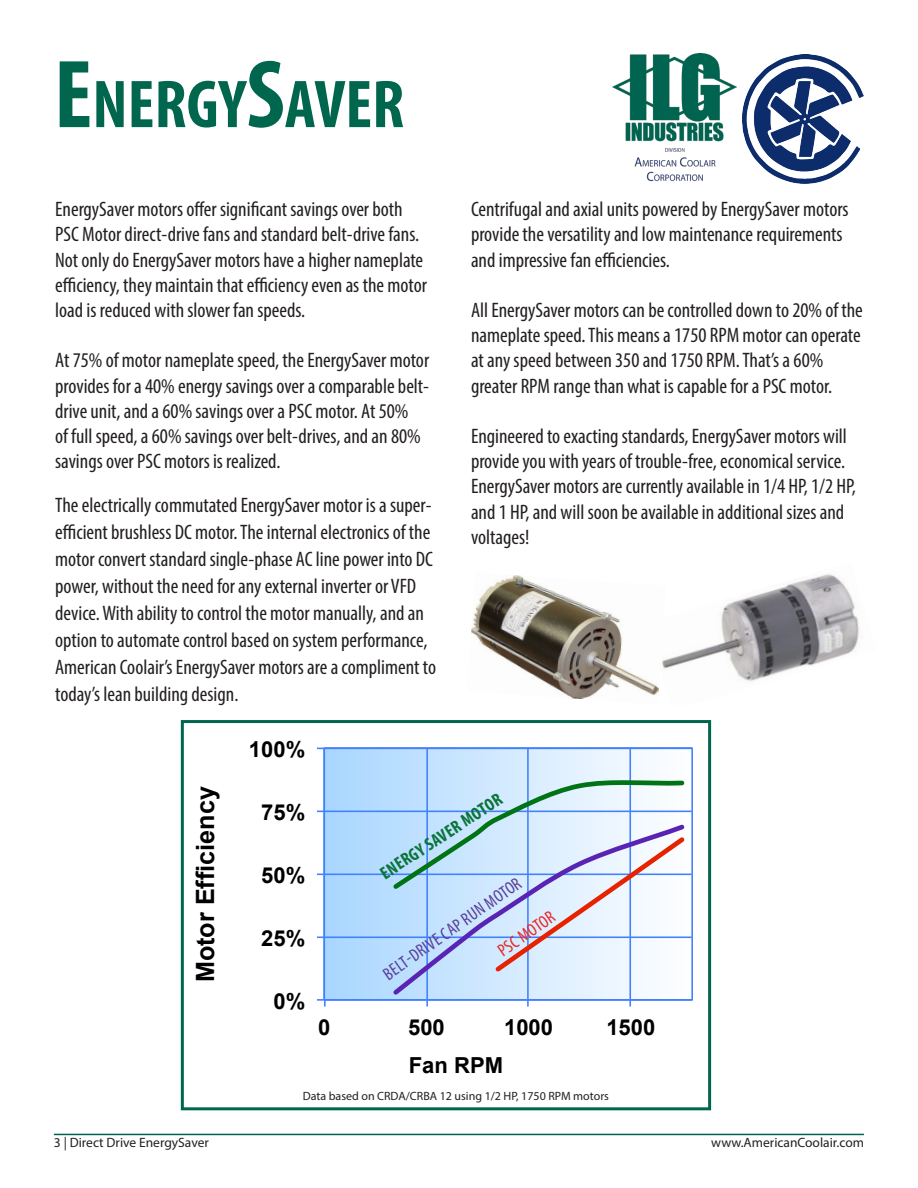
<style>
.page{position:relative;width:918px;height:1188px;background:#fff}
.page>*{position:absolute;margin:0;border:0;box-sizing:border-box;transform-origin:0 0}
.t1{font:700 condensed 68.25px "Myriad Pro";color:#00664d}
.t2{font:700 25.2px "Arial";color:#000}
.t3{font:700 22.05px "Arial";color:#000}
.t4{font:condensed 21px/25.2px "Myriad Pro";color:#231f20}
.t5{font:condensed 18px "Myriad Pro";color:#593f99}
.t6{font:700 condensed 18px "Myriad Pro";color:#0a753b}
.t7{font:condensed 18px "Myriad Pro";color:#e62925}
.t8{font:13.5px "Myriad Pro";color:#231f20}
.t9{font:12px "Myriad Pro";color:#231f20}
.s1{font-size:97.5px}
</style>
<div class="page">
<img style="left:743px;top:55px;width:121px;height:128px">
<img style="left:613px;top:54px;width:124px;height:128px">
<hr style="left:54px;top:1134px;width:810px;height:1px;background:#006350">
<img style="left:666px;top:574px;width:193px;height:107px">
<img style="left:471px;top:575px;width:195px;height:124px">
<svg style="left:317px;top:720px;width:395px;height:373px"></svg>
<div style="left:181px;top:720px;width:530px;height:390px;border:3px solid #00664d"></div>
<p class="t1" style="left:54px;top:62px;width:352px"><span class="s1">E</span>NERGY<span class="s1">S</span>AVER</p>
<p class="t4" style="left:55px;top:196px;width:373px">EnergySaver motors offer significant savings over both PSC Motor direct-drive fans and standard belt-drive fans.<br>Not only do EnergySaver motors have a higher nameplate efficiency, they maintain that efficiency even as the motor load is reduced with slower fan speeds.</p>
<p class="t4" style="left:55px;top:348px;width:376px">At 75% of motor nameplate speed, the EnergySaver motor provides for a 40% energy savings over a comparable belt&shy;drive unit, and a 60% savings over a PSC motor. At 50%<br>of full speed, a 60% savings over belt-drives, and an 80% savings over PSC motors is realized.</p>
<p class="t4" style="left:55px;top:491px;width:382px;line-height:27px">The electrically commutated EnergySaver motor is a super&shy;efficient brushless DC motor. The internal electronics of the motor convert standard single-phase AC line power into DC power, without the need for any external inverter or VFD device. With ability to control the motor manually, and an option to automate control based on system performance, American Coolair’s EnergySaver motors are a compliment to today’s lean building design.</p>
<p class="t3" style="left:249px;top:734px;width:58px">100%</p>
<p class="t4" style="left:471px;top:196px;width:379px">Centrifugal and axial units powered by EnergySaver motors provide the versatility and low maintenance requirements and impressive fan efficiencies.</p>
<p class="t4" style="left:471px;top:297px;width:393px">All EnergySaver motors can be controlled down to 20% of the nameplate speed. This means a 1750 RPM motor can operate at any speed between 350 and 1750 RPM. That’s a 60% greater RPM range than what is capable for a PSC motor.</p>
<p class="t4" style="left:471px;top:423px;width:377px">Engineered to exacting standards, EnergySaver motors will provide you with years of trouble-free, economical service.</p>
<p class="t4" style="left:471px;top:474px;width:386px">EnergySaver motors are currently available in 1/4 HP, 1/2 HP, and 1 HP, and will soon be available in additional sizes and voltages!</p>
<p class="t2" style="left:189px;top:982px;width:197px;rotate:-90deg">Motor Efficiency</p>
<p class="t3" style="left:261px;top:797px;width:46px">75%</p>
<p class="t3" style="left:261px;top:860px;width:46px">50%</p>
<p class="t3" style="left:261px;top:923px;width:46px">25%</p>
<p class="t3" style="left:273px;top:986px;width:33px">0%</p>
<p class="t6" style="left:376px;top:865px;width:143px;rotate:-33deg">ENERGY SAVER MOTOR</p>
<p class="t5" style="left:379px;top:967px;width:166px;rotate:-35deg">BELT-DRIVE CAP RUN MOTOR</p>
<p class="t7" style="left:493px;top:943px;width:67px;rotate:-35deg">PSC MOTOR</p>
<p class="t3" style="left:318px;top:1013px;width:14px">0</p>
<p class="t3" style="left:408px;top:1013px;width:38px">500</p>
<p class="t3" style="left:504px;top:1013px;width:51px">1000</p>
<p class="t3" style="left:606px;top:1013px;width:51px">1500</p>
<p class="t3" style="left:409px;top:1051px;width:96px">Fan RPM</p>
<p class="t9" style="left:303px;top:1089px;width:308px">Data based on CRDA/CRBA 12 using 1/2 HP, 1750 RPM motors</p>
<p class="t8" style="left:54px;top:1134px;width:156px">3 | Direct Drive EnergySaver</p>
<p class="t8" style="left:711px;top:1134px;width:154px">www.AmericanCoolair.com</p>
</div>
